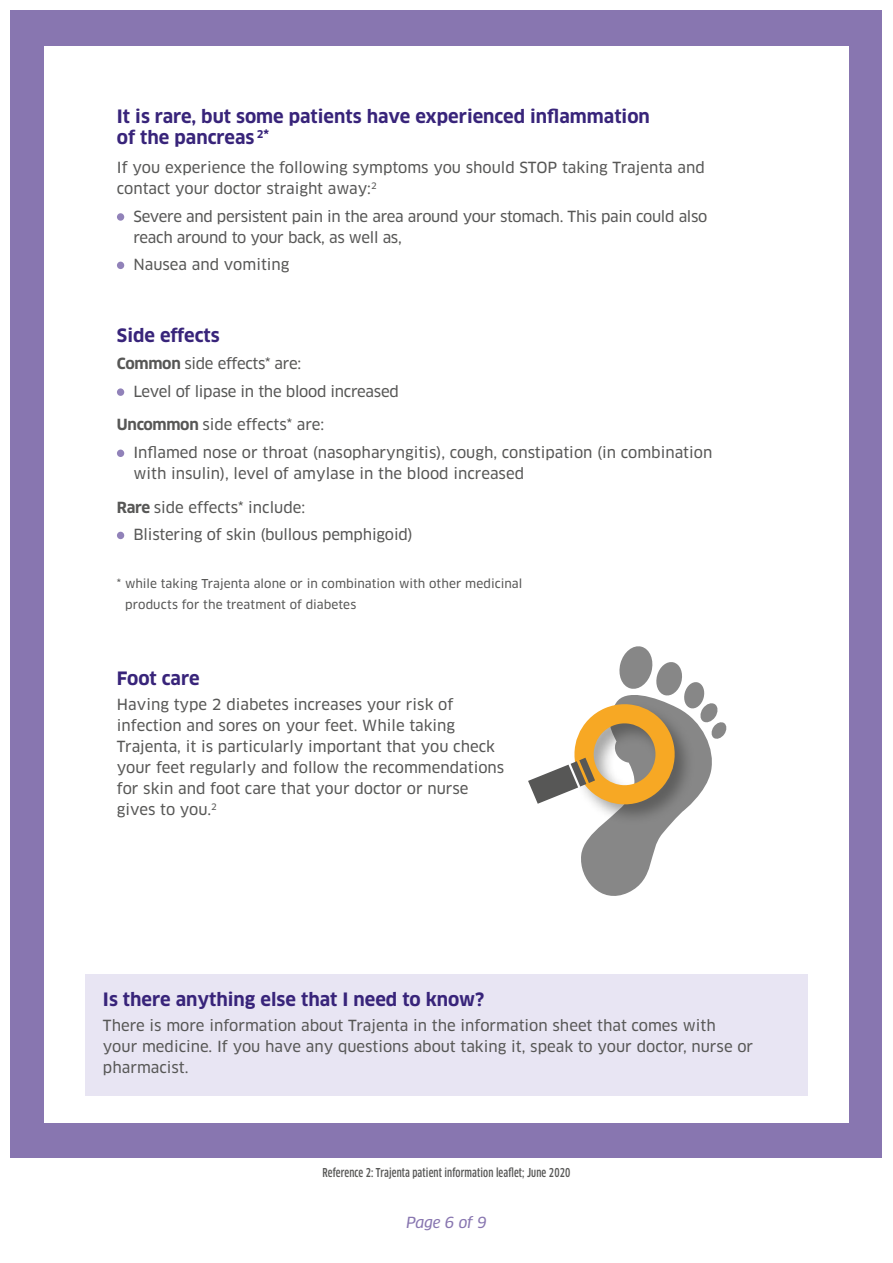
<style>
.page{position:relative;width:893px;height:1263px;background:#fff}
.page>*{position:absolute;margin:0;border:0;box-sizing:border-box;transform-origin:0 0}
.t1{font:700 18px/21px "Clan OT";color:#38247a}
.t2{font:15px/21px "Clan OT News";color:#575756}
.t3{font:15px/21px "Clan OT News";letter-spacing:-.02em;color:#575756}
.t4{font:italic 15px "Clan OT News";letter-spacing:-.025em;color:#8876b0}
.t5{font:12px/21px "Clan OT News";letter-spacing:.005em;color:#575756}
.t6{font:500 condensed 12px "Clan OT";letter-spacing:.01em;color:#575756}
.s1{font-family:"Clan OT";font-weight:700}
</style>
<div class="page">
<div style="left:11px;top:11px;width:871px;height:1147px;background:#8876b0"></div>
<div style="left:44px;top:46px;width:805px;height:1077px;background:#fff"></div>
<svg style="left:528px;top:646px;width:199px;height:250px"></svg>
<div style="left:85px;top:974px;width:723px;height:121px;background:#e8e5f3"></div>
<div style="left:117px;top:213px;width:7px;height:8px;background:#9182b9;border-radius:50%"></div>
<div style="left:117px;top:262px;width:7px;height:7px;background:#9182b9;border-radius:50%"></div>
<div style="left:117px;top:388px;width:7px;height:8px;background:#9182b9;border-radius:50%"></div>
<div style="left:117px;top:450px;width:7px;height:7px;background:#9182b9;border-radius:50%"></div>
<div style="left:117px;top:532px;width:7px;height:7px;background:#9182b9;border-radius:50%"></div>
<p class="t1" style="left:117px;top:106px;width:534px">It is rare, but some patients have experienced inflammation of the pancreas <sup>2</sup><sup>*</sup></p>
<p class="t2" style="left:117px;top:157px;width:589px">If you experience the following symptoms you should STOP taking Trajenta and contact your doctor straight away:<sup>2</sup></p>
<p class="t3" style="left:133px;top:206px;width:575px">Severe and persistent pain in the area around your stomach. This pain could also reach around to your back, as well as,</p>
<p class="t2" style="left:133px;top:254px;width:158px">Nausea and vomiting</p>
<p class="t1" style="left:117px;top:325px;width:104px">Side effects</p>
<p class="t3" style="left:133px;top:350px;width:267px;line-height:27.5px;text-indent:-17px"><span class="s1">Common</span> side effects* are:<br>Level of lipase in the blood increased</p>
<p class="t2" style="left:133px;top:411px;width:580px;line-height:27.5px;text-indent:-16px"><span class="s1">Uncommon</span> side effects* are:<br>Inflamed nose or throat (nasopharyngitis), cough, constipation (in combination</p>
<p class="t2" style="left:133px;top:463px;width:392px">with insulin), level of amylase in the blood increased</p>
<p class="t2" style="left:133px;top:493px;width:281px;line-height:27.5px;text-indent:-16px"><span class="s1">Rare</span> side effects* include:<br>Blistering of skin (bullous pemphigoid)</p>
<p class="t5" style="left:125px;top:573px;width:399px;text-indent:-8px">* while taking Trajenta alone or in combination with other medicinal products for the treatment of diabetes</p>
<p class="t1" style="left:117px;top:668px;width:84px">Foot care</p>
<p class="t2" style="left:117px;top:694px;width:389px">Having type 2 diabetes increases your risk of infection and sores on your feet. While taking Trajenta, it is particularly important that you check your feet regularly and follow the recommendations for skin and foot care that your doctor or nurse gives to you.<sup>2</sup></p>
<p class="t1" style="left:103px;top:989px;width:383px">Is there anything else that I need to know?</p>
<p class="t2" style="left:103px;top:1015px;width:652px">There is more information about Trajenta in the information sheet that comes with your medicine. If you have any questions about taking it, speak to your doctor, nurse or pharmacist.</p>
<p class="t6" style="left:323px;top:1166px;width:249px">Reference 2: Trajenta patient information leaflet; June 2020</p>
<p class="t4" style="left:406px;top:1213px;width:82px">Page 6 of 9</p>
</div>
